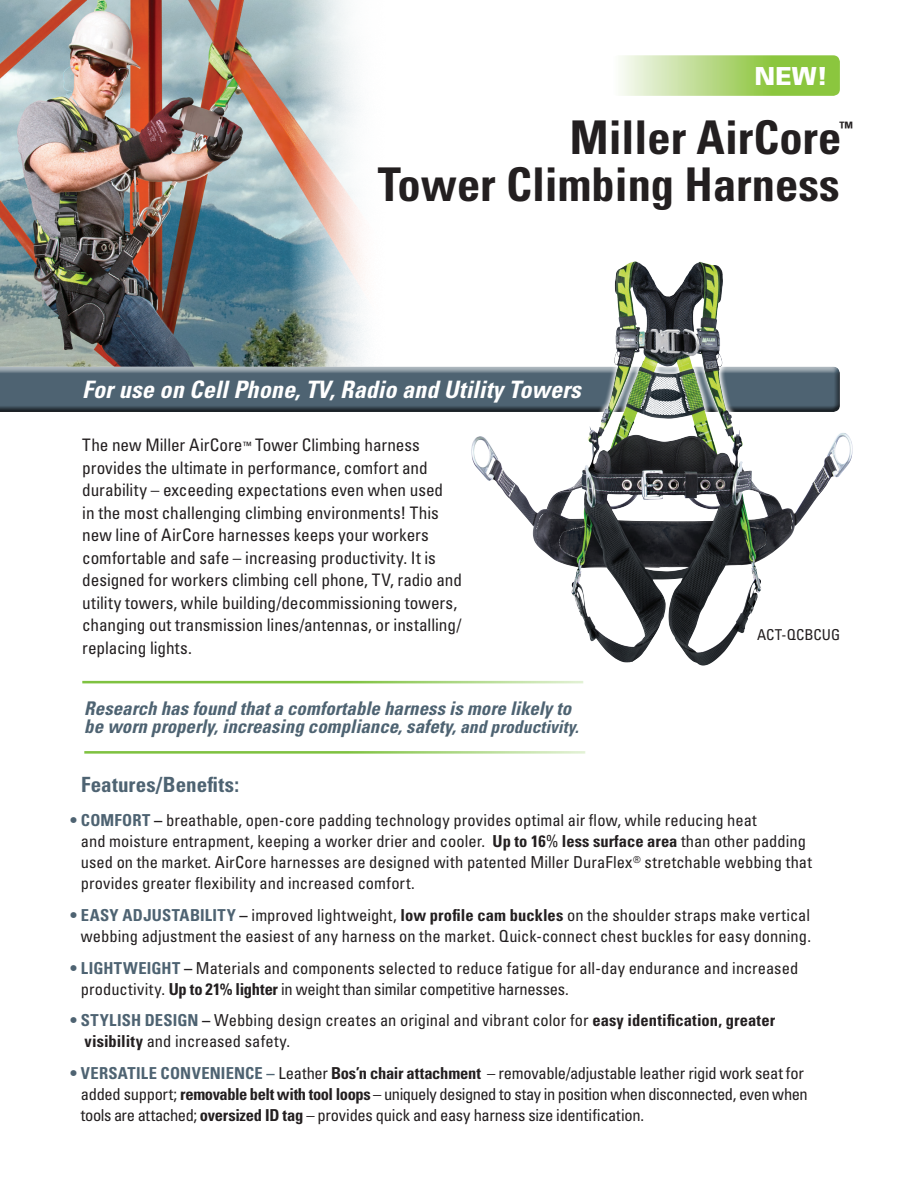
<style>
.page{position:relative;width:915px;height:1187px;background:#fff}
.page>*{position:absolute;margin:0;border:0;box-sizing:border-box;transform-origin:0 0}
.t1{font:700 condensed 46.5px "Univers";color:#231f20}
.t2{font:900 24.9px "Univers";color:#fff}
.t3{font:italic 700 condensed 24px "Univers";letter-spacing:.005em;color:#fff}
.t4{font:700 condensed 21px "Univers";letter-spacing:.01em;color:#4e6372}
.t5{font:italic 700 condensed 18.9px/18px "Univers";color:#4e6372}
.t6{font:condensed 17.25px/22.5px "Univers";letter-spacing:-.005em;color:#231f20}
.t7{font:condensed 16.5px/21px "Univers";color:#231f20}
.t8{font:condensed 16.5px/21px "Univers";letter-spacing:-.02em;color:#231f20}
.t9{font:700 condensed 15.75px "Univers";color:#231f20}
.t10{font:condensed 15px "Univers";color:#231f20}
.s1{font-size:17.55px}
.s2{font-weight:700;color:#4e6372}
.s3{font-weight:700}
</style>
<div class="page">
<img style="left:0;top:0;width:365px;height:364px">
<svg style="left:620px;top:55px;width:219px;height:41px;background:#b1d77d"></svg>
<div style="left:0;top:364px;width:839px;height:45px;background:#fff;opacity:.75"></div>
<div style="left:0;top:367px;width:839px;height:45px;background:#231f20;opacity:.75"></div>
<hr style="left:82px;top:681px;width:501px;height:2px;background:#7fc241">
<hr style="left:84px;top:751px;width:501px;height:3px;background:#7fc241">
<svg style="left:464px;top:261px;width:389px;height:405px"></svg>
<img style="left:614px;top:262px;width:20px;height:110px">
<h2 class="t2" style="left:754px;top:61px;width:75px">NEW!</h2>
<h1 class="t1" style="left:569px;top:108px;width:273px">Miller AirCore</h1>
<p class="t9" style="left:839px;top:117px;width:15px">™</p>
<h1 class="t1" style="left:377px;top:156px;width:463px">Tower Climbing Harness</h1>
<h3 class="t3" style="left:82px;top:375px;width:499px">For use on Cell Phone, TV, Radio and Utility Towers</h3>
<p class="t6" style="left:82px;top:434px;width:381px">The new Miller AirCore<sup>™</sup> Tower Climbing harness provides the ultimate in performance, comfort and durability – exceeding expectations even when used<br>in the most challenging climbing environments! This new line of AirCore harnesses keeps your workers comfortable and safe – increasing productivity. It is designed for workers climbing cell phone, TV, radio and utility towers, while building/decommissioning towers, changing out transmission lines/antennas, or installing/ replacing lights.</p>
<p class="t5" style="left:84px;top:698px;width:496px">Research has found that a comfortable harness is more likely to be worn properly, increasing compliance, safety, <span class="s1">and productivity.</span></p>
<p class="t10" style="left:756px;top:625px;width:85px">ACT-QCBCUG</p>
<p class="t4" style="left:81px;top:771px;width:159px">Features/Benefits:</p>
<p class="t7" style="left:81px;top:809px;width:732px;text-indent:-11px"><span class="s2">• COMFORT</span> <span class="s3">–</span> breathable, open-core padding technology provides optimal air flow, while reducing heat<br>and moisture entrapment, keeping a worker drier and cooler. <span class="s3">Up to 16</span>% <span class="s3">less surface area</span> than other padding used on the market. AirCore harnesses are designed with patented Miller DuraFlex<sup>®</sup> stretchable webbing that provides greater flexibility and increased comfort.</p>
<p class="t7" style="left:70px;top:904px;width:742px;text-align:right"><span class="s2">• EASY ADJUSTABILITY</span> <span class="s3">–</span> improved lightweight, <span class="s3">low profile cam buckles</span> on the shoulder straps make vertical webbing adjustment the easiest of any harness on the market. Quick-connect chest buckles for easy donning.</p>
<p class="t7" style="left:81px;top:957px;width:718px;text-indent:-11px"><span class="s2">• LIGHTWEIGHT</span> <span class="s3">–</span> Materials and components selected to reduce fatigue for all-day endurance and increased productivity. <span class="s3">Up to 21% lighter</span> in weight than similar competitive harnesses.</p>
<p class="t7" style="left:84px;top:1010px;width:692px;text-indent:-14px"><span class="s2">• STYLISH DESIGN</span> <span class="s3">–</span> Webbing design creates an original and vibrant color for <span class="s3">easy identification, greater visibility</span> and increased safety.</p>
<p class="t8" style="left:81px;top:1062px;width:728px;text-indent:-11px"><span class="s2">• VERSATILE CONVENIENCE –</span> Leather <span class="s3">Bos’n chair attachment</span> – removable/adjustable leather rigid work seat for added support; <span class="s3">removable belt with tool loops</span> – uniquely designed to stay in position when disconnected, even when tools are attached; <span class="s3">oversized ID tag</span> – provides quick and easy harness size identification.</p>
</div>
